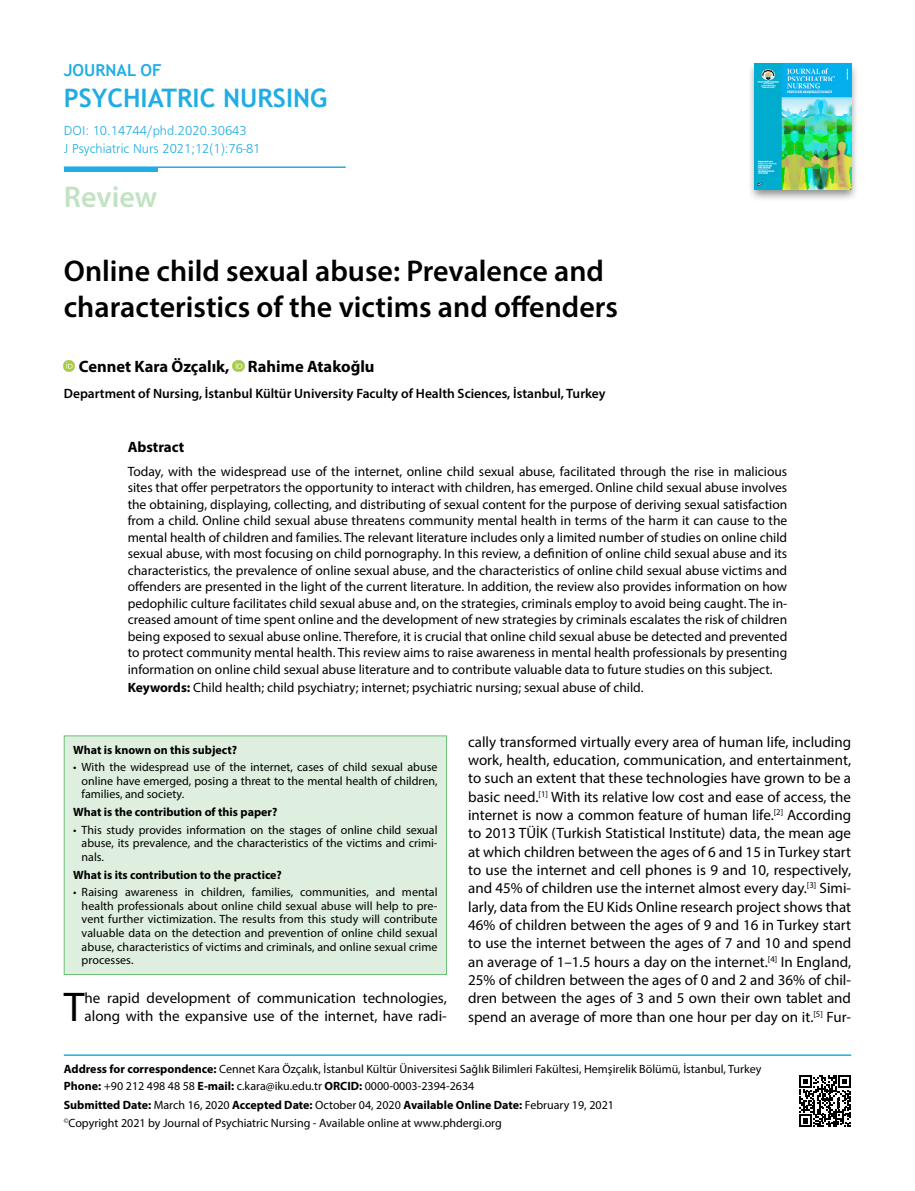
<style>
.page{position:relative;width:915px;height:1191px;background:#fff}
.page>*{position:absolute;margin:0;border:0;box-sizing:border-box;transform-origin:0 0}
.t1{font:41.7px "Myriad Pro";color:#000}
.t2{font:600 30px/36px "Myriad Pro";color:#000}
.t3{font:600 30px "Myriad Pro";color:#c3e2c3}
.t4{font:700 25.5px "Trebuchet MS";color:#21ade3}
.t5{font:700 16.5px "Myriad Pro";color:#000}
.t6{font:700 16.5px "Trebuchet MS";color:#21ade3}
.t7{font:15px/18.3px "Myriad Pro";color:#000}
.t8{font:700 15px "Myriad Pro";color:#000}
.t9{font:13.5px/16.5px "Myriad Pro";color:#000;text-align:justify}
.t10{font:600 13.5px "Myriad Pro";color:#000}
.t11{font:13.5px/18px "Frugal Normal Tr";color:#21ade3}
.t12{font:12px/13.5px "Myriad Pro";color:#000;text-align:justify}
.t13{font:700 12px "Myriad Pro";color:#000}
.s1{font-weight:700}
</style>
<div class="page">
<hr style="left:64px;top:1054px;width:786px;height:2px;background:#21ade3">
<hr style="left:64px;top:166px;width:281px;height:2px;background:#21ade3">
<div style="left:64px;top:167px;width:93px;height:5px;background:#21ade3"></div>
<div style="left:746px;top:60px;width:112px;height:143px;background:#000;opacity:.45"></div>
<img style="left:754px;top:64px;width:96px;height:126px">
<svg style="left:64px;top:361px;width:11px;height:11px"></svg>
<svg style="left:233px;top:361px;width:11px;height:11px"></svg>
<div style="left:64px;top:735px;width:382px;height:240px;background:#dfefdf;border:1px solid #6bc077"></div>
<svg style="left:799px;top:1075px;width:51px;height:52px"></svg>
<p class="t6" style="left:64px;top:60px;width:99px">JOURNAL OF</p>
<h3 class="t4" style="left:64px;top:82px;width:265px">PSYCHIATRIC NURSING</h3>
<p class="t11" style="left:64px;top:122px;width:198px">DOI: 10.14744/phd.2020.30643<br>J Psychiatric Nurs 2021;12(1):76-81</p>
<h2 class="t3" style="left:64px;top:177px;width:95px">Review</h2>
<h2 class="t2" style="left:64px;top:252px;width:555px">Online child sexual abuse: Prevalence and characteristics of the victims and offenders</h2>
<p class="t5" style="left:79px;top:355px;width:297px">Cennet Kara Özçalık, Rahime Atakoğlu</p>
<p class="t10" style="left:64px;top:385px;width:543px">Department of Nursing, İstanbul Kültür University Faculty of Health Sciences, İstanbul, Turkey</p>
<p class="t8" style="left:128px;top:437px;width:58px">Abstract</p>
<p class="t9" style="left:128px;top:462px;width:661px">Today, with the widespread use of the internet, online child sexual abuse, facilitated through the rise in malicious sites that offer perpetrators the opportunity to interact with children, has emerged. Online child sexual abuse involves the obtaining, displaying, collecting, and distributing of sexual content for the purpose of deriving sexual satisfaction from a child. Online child sexual abuse threatens community mental health in terms of the harm it can cause to the mental health of children and families. The relevant literature includes only a limited number of studies on online child sexual abuse, with most focusing on child pornography. In this review, a definition of online child sexual abuse and its characteristics, the prevalence of online sexual abuse, and the characteristics of online child sexual abuse victims and offenders are presented in the light of the current literature. In addition, the review also provides information on how pedophilic culture facilitates child sexual abuse and, on the strategies, criminals employ to avoid being caught. The in&shy;creased amount of time spent online and the development of new strategies by criminals escalates the risk of children being exposed to sexual abuse online. Therefore, it is crucial that online child sexual abuse be detected and prevented to protect community mental health. This review aims to raise awareness in mental health professionals by presenting information on online child sexual abuse literature and to contribute valuable data to future studies on this subject.</p>
<p class="t9" style="left:128px;top:679px;width:517px"><span class="s1">Keywords:</span> Child health; child psychiatry; internet; psychiatric nursing; sexual abuse of child.</p>
<p class="t13" style="left:73px;top:742px;width:165px">What is known on this subject?</p>
<p class="t12" style="left:82px;top:760px;width:357px;text-indent:-9px">• With the widespread use of the internet, cases of child sexual abuse online have emerged, posing a threat to the mental health of children, families, and society.</p>
<p class="t13" style="left:73px;top:804px;width:206px">What is the contribution of this paper?</p>
<p class="t12" style="left:82px;top:823px;width:357px;text-indent:-9px">• This study provides information on the stages of online child sexual abuse, its prevalence, and the characteristics of the victims and crimi&shy;nals.</p>
<p class="t13" style="left:73px;top:867px;width:210px">What is its contribution to the practice?</p>
<p class="t12" style="left:82px;top:885px;width:357px;text-indent:-9px">• Raising awareness in children, families, communities, and mental health professionals about online child sexual abuse will help to pre&shy;vent further victimization. The results from this study will contribute valuable data on the detection and prevention of online child sexual abuse, characteristics of victims and criminals, and online sexual crime processes.</p>
<h1 class="t1" style="left:64px;top:981px;width:22px">T</h1>
<p class="t7" style="left:85px;top:989px;width:363px">he rapid development of communication technologies, along with the expansive use of the internet, have radi-</p>
<p class="t7" style="left:468px;top:732px;width:384px;text-align:justify">cally transformed virtually every area of human life, including work, health, education, communication, and entertainment, to such an extent that these technologies have grown to be a basic need.<sup>[1]</sup> With its relative low cost and ease of access, the internet is now a common feature of human life.<sup>[2]</sup> According to 2013 TÜİK (Turkish Statistical Institute) data, the mean age at which children between the ages of 6 and 15 in Turkey start to use the internet and cell phones is 9 and 10, respectively, and 45% of children use the internet almost every day.<sup>[3]</sup> Simi&shy;larly, data from the EU Kids Online research project shows that 46% of children between the ages of 9 and 16 in Turkey start to use the internet between the ages of 7 and 10 and spend an average of 1–1.5 hours a day on the internet.<sup>[4]</sup> In England, 25% of children between the ages of 0 and 2 and 36% of chil&shy;dren between the ages of 3 and 5 own their own tablet and spend an average of more than one hour per day on it.<sup>[5]</sup> Fur-</p>
<p class="t12" style="left:64px;top:1061px;width:698px;line-height:16.5px"><span class="s1">Address for correspondence:</span> Cennet Kara Özçalık, İstanbul Kültür Üniversitesi Sağlık Bilimleri Fakültesi, Hemşirelik Bölümü, İstanbul, Turkey<br><span class="s1">Phone:</span> +90 212 498 48 58 <span class="s1">E-mail:</span> c.kara@iku.edu.tr <span class="s1">ORCID:</span> 0000-0003-2394-2634</p>
<p class="t12" style="left:64px;top:1095px;width:551px;line-height:18.6px"><span class="s1">Submitted Date:</span> March 16, 2020 <span class="s1">Accepted Date:</span> October 04, 2020 <span class="s1">Available Online Date:</span> February 19, 2021 <sup>©</sup>Copyright 2021 by Journal of Psychiatric Nursing - Available online at www.phdergi.org</p>
</div>
